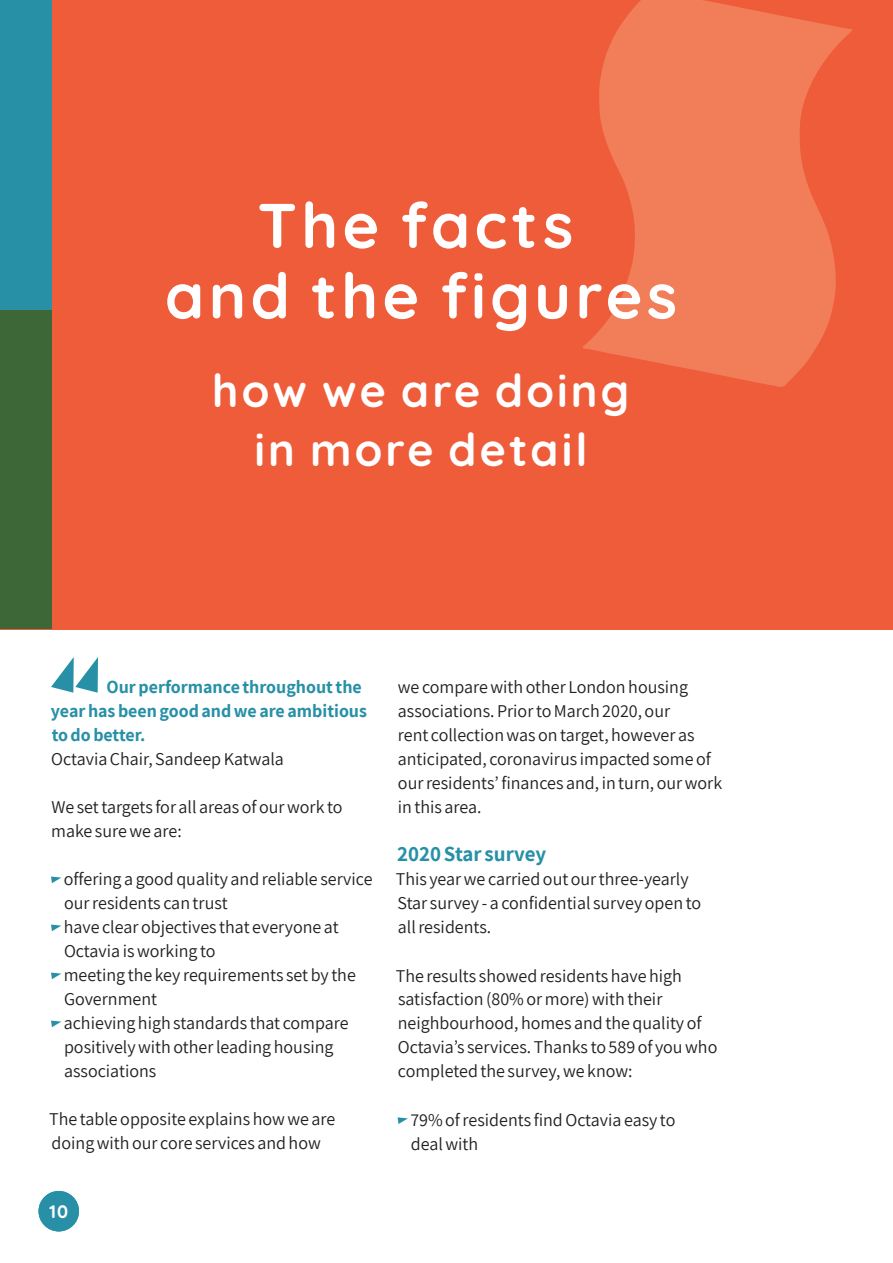
<style>
.page{position:relative;width:893px;height:1263px;background:#fff}
.page>*{position:absolute;margin:0;border:0;box-sizing:border-box;transform-origin:0 0}
.t1{font:700 63px/70.5px "Quicksand";letter-spacing:.07em;color:#fff;text-align:center}
.t2{font:700 45px/58.5px "Quicksand";letter-spacing:.07em;color:#fff;text-align:center}
.t3{font:700 21px "Assistant";color:#2790a7}
.t4{font:18px/24px "Assistant";color:#231f20}
.t5{font:700 18px/24px "Assistant";color:#2790a7}
.t6{font:700 18px "Quicksand";color:#fff}
</style>
<div class="page">
<div style="left:0;top:0;width:893px;height:629px;background:#ee5c3a"></div>
<div style="left:39px;top:1191px;width:40px;height:40px;background:#2790a7;border-radius:50%"></div>
<svg style="left:51px;top:657px;width:47px;height:36px"></svg>
<svg style="left:51px;top:876px;width:10px;height:7px"></svg>
<svg style="left:51px;top:924px;width:10px;height:7px"></svg>
<svg style="left:51px;top:972px;width:10px;height:7px"></svg>
<svg style="left:51px;top:1020px;width:10px;height:7px"></svg>
<svg style="left:398px;top:1117px;width:10px;height:7px"></svg>
<div style="left:0;top:0;width:51px;height:625px;background:#2790a7"></div>
<div style="left:0;top:310px;width:51px;height:319px;background:#3d6737"></div>
<svg style="left:583px;top:0;width:270px;height:387px;fill:#f17d59"></svg>
<h1 class="t1" style="left:165px;top:185px;width:514px">The facts<br>and the figures</h1>
<h2 class="t2" style="left:212px;top:358px;width:419px">how we are doing in more detail</h2>
<p class="t5" style="left:51px;top:674px;width:318px;text-indent:56px">Our performance throughout the year has been good and we are ambitious to do better.</p>
<p class="t4" style="left:51px;top:746px;width:234px">Octavia Chair, Sandeep Katwala</p>
<p class="t4" style="left:51px;top:794px;width:293px">We set targets for all areas of our work to make sure we are:</p>
<p class="t4" style="left:64px;top:866px;width:310px">offering a good quality and reliable service our residents can trust<br>have clear objectives that everyone at<br>Octavia is working to<br>meeting the key requirements set by the<br>Government<br>achieving high standards that compare positively with other leading housing associations</p>
<p class="t4" style="left:49px;top:1106px;width:288px">The table opposite explains how we are doing with our core services and how</p>
<p class="t6" style="left:49px;top:1196px;width:20px">10</p>
<p class="t4" style="left:398px;top:675px;width:326px">we compare with other London housing associations. Prior to March 2020, our<br>rent collection was on target, however as anticipated, coronavirus impacted some of our residents’ finances and, in turn, our work in this area.</p>
<p class="t3" style="left:397px;top:840px;width:151px">2020 Star survey</p>
<p class="t4" style="left:396px;top:867px;width:307px">This year we carried out our three-yearly<br>Star survey - a confidential survey open to all residents.</p>
<p class="t4" style="left:396px;top:963px;width:323px">The results showed residents have high satisfaction (80% or more) with their neighbourhood, homes and the quality of Octavia’s services. Thanks to 589 of you who completed the survey, we know:</p>
<p class="t4" style="left:410px;top:1107px;width:267px">79% of residents find Octavia easy to deal with</p>
</div>
